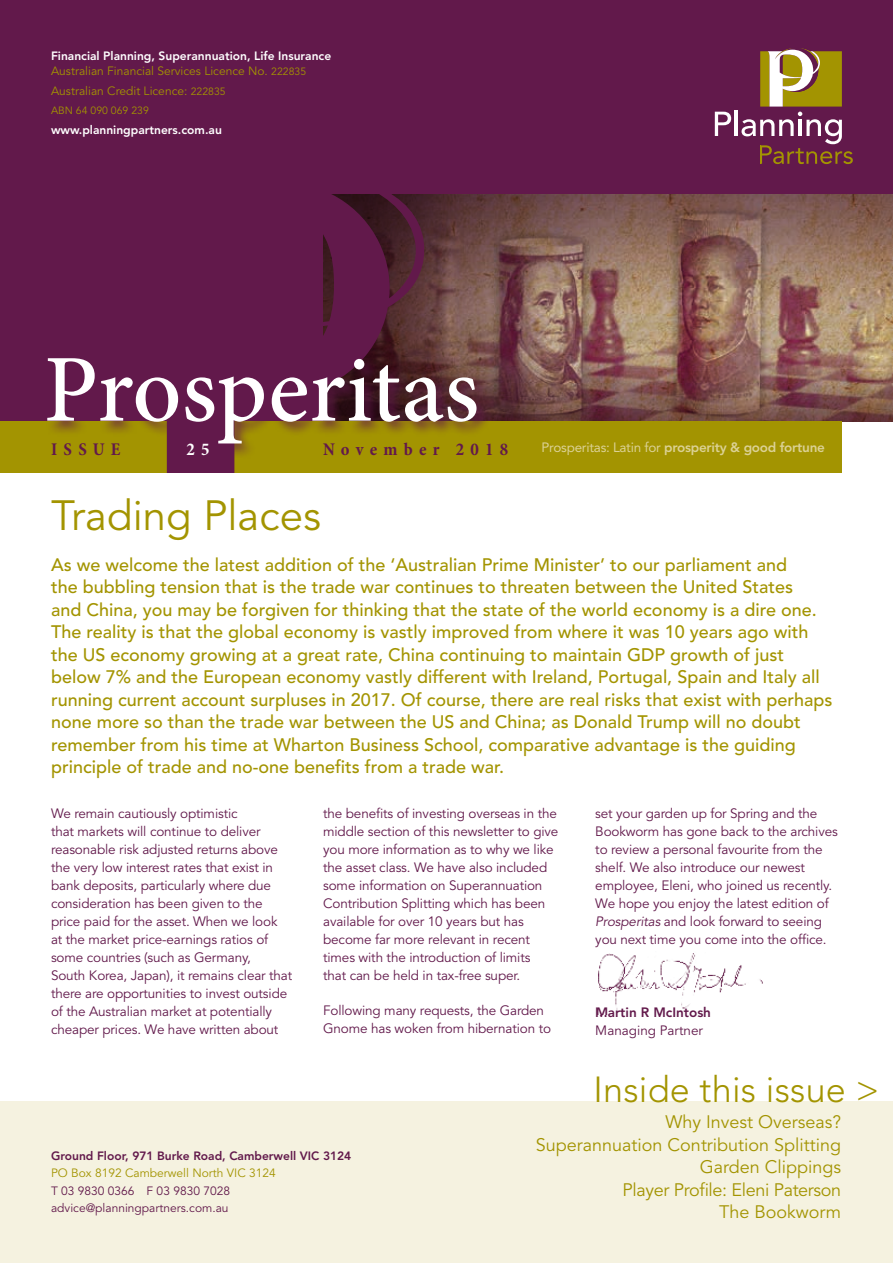
<style>
.page{position:relative;width:893px;height:1263px;background:#fff}
.page>*{position:absolute;margin:0;border:0;box-sizing:border-box;transform-origin:0 0}
.t1{font:500 96px "Minion Pro";color:#fff}
.t2{font:42px "Avenir";color:#a39401}
.t3{font:300 36px "Avenir";letter-spacing:.005em;color:#a39401}
.t4{font:500 18px/22.5px "Avenir";color:#a39401}
.t5{font:18px/22.5px "Avenir";color:#a39401;text-align:right}
.t6{font:700 condensed 18px "Minion Pro";letter-spacing:.35em;color:#62194b}
.t7{font:700 condensed 18px "Minion Pro";color:#fff}
.t8{font:13.5px/18px "Avenir";letter-spacing:-.01em;color:#62194b}
.t9{font:800 13.5px "Avenir";letter-spacing:-.02em;color:#dbd194}
.t10{font:800 13.5px "Avenir";color:#62194b}
.t11{font:800 12px/15.3px "Avenir";color:#fff}
.t12{font:12px "Avenir";color:#a39401}
.t13{font:12px/17.4px "Avenir";color:#62194b}
.t14{font:800 12px "Avenir";color:#62194b}
.t15{font:10.5px "Avenir";color:#a39401}
.s1{font-weight:400;color:#a39401}
.s2{font-weight:400;font-size:10.5px;color:#a39401}
.s3{font-size:10.5px}
.s4{font-weight:400}
.s5{font-style:italic}
</style>
<div class="page">
<div style="left:0;top:0;width:893px;height:421px;background:#62194b"></div>
<svg style="left:760px;top:195px;width:133px;height:226px;background:#936e5f"></svg>
<svg style="left:519px;top:195px;width:241px;height:226px;background:#896258"></svg>
<svg style="left:424px;top:195px;width:95px;height:226px;background:#684342"></svg>
<div style="left:0;top:421px;width:842px;height:51px;background:#a39401"></div>
<div style="left:0;top:1101px;width:893px;height:162px;background:#f5f2e0"></div>
<svg style="left:715px;top:112px;width:16px;height:24px"></svg>
<hr style="left:734px;top:110px;width:3px;height:26px;background:#fff">
<svg style="left:741px;top:48px;width:112px;height:116px"></svg>
<svg style="left:166px;top:194px;width:258px;height:278px"></svg>
<img style="left:598px;top:953px;width:165px;height:60px">
<div style="left:45px;top:355px;width:446px;height:103px;background:#62194b;opacity:.75"></div>
<p class="t11" style="left:51px;top:48px;width:282px">Financial Planning, Superannuation, Life Insurance<br><span class="s1">Australian Financial Services Licence No.</span> <span class="s2">222835</span></p>
<p class="t12" style="left:51px;top:84px;width:176px">Australian Credit Licence: <span class="s3">222835</span></p>
<p class="t15" style="left:51px;top:105px;width:99px">ABN 64 090 069 239</p>
<p class="t11" style="left:51px;top:122px;width:172px">www.planningpartners.com.au</p>
<h1 class="t1" style="left:44px;top:325px;width:437px">Prosperitas</h1>
<h3 class="t6" style="left:51px;top:437px;width:71px">ISSUE</h3>
<h3 class="t7" style="left:186px;top:437px;width:25px">2 5</h3>
<h3 class="t6" style="left:323px;top:437px;width:187px">November 2018</h3>
<p class="t9" style="left:542px;top:440px;width:285px"><span class="s4">Prosperitas: Latin for</span> prosperity &amp; good fortune</p>
<h2 class="t2" style="left:51px;top:491px;width:271px">Trading Places</h2>
<p class="t4" style="left:51px;top:554px;width:783px">As we welcome the latest addition of the ‘Australian Prime Minister’ to our parliament and<br>the bubbling tension that is the trade war continues to threaten between the United States<br>and China, you may be forgiven for thinking that the state of the world economy is a dire one.<br>The reality is that the global economy is vastly improved from where it was 10 years ago with the US economy growing at a great rate, China continuing to maintain GDP growth of just below 7% and the European economy vastly different with Ireland, Portugal, Spain and Italy all running current account surpluses in 2017. Of course, there are real risks that exist with perhaps none more so than the trade war between the US and China; as Donald Trump will no doubt remember from his time at Wharton Business School, comparative advantage is the guiding principle of trade and no-one benefits from a trade war.</p>
<p class="t8" style="left:595px;top:805px;width:244px">set your garden up for Spring and the Bookworm has gone back to the archives to review a personal favourite from the shelf. We also introduce our newest employee, Eleni, who joined us recently.<br>We hope you enjoy the latest edition of <span class="s5">Prosperitas</span> and look forward to seeing you next time you come into the office.</p>
<p class="t8" style="left:51px;top:805px;width:243px">We remain cautiously optimistic<br>that markets will continue to deliver reasonable risk adjusted returns above the very low interest rates that exist in bank deposits, particularly where due consideration has been given to the price paid for the asset. When we look<br>at the market price-earnings ratios of some countries (such as Germany,<br>South Korea, Japan), it remains clear that there are opportunities to invest outside of the Australian market at potentially cheaper prices. We have written about</p>
<p class="t8" style="left:323px;top:805px;width:237px">the benefits of investing overseas in the middle section of this newsletter to give you more information as to why we like the asset class. We have also included some information on Superannuation Contribution Splitting which has been available for over 10 years but has become far more relevant in recent times with the introduction of limits<br>that can be held in tax-free super.</p>
<p class="t8" style="left:323px;top:1002px;width:229px">Following many requests, the Garden<br>Gnome has woken from hibernation to</p>
<p class="t10" style="left:595px;top:1005px;width:117px">Martin R McIntosh</p>
<p class="t8" style="left:595px;top:1022px;width:109px">Managing Partner</p>
<h3 class="t3" style="left:594px;top:1068px;width:287px">Inside this issue &gt;</h3>
<h3 class="t5" style="left:536px;top:1111px;width:307px">Why Invest Overseas?<br>Superannuation Contribution Splitting<br>Garden Clippings<br>Player Profile: Eleni Paterson<br>The Bookworm</h3>
<p class="t14" style="left:51px;top:1148px;width:302px">Ground Floor, 971 Burke Road, Camberwell VIC 3124</p>
<p class="t12" style="left:51px;top:1166px;width:226px">PO Box 8192 Camberwell North VIC 3124</p>
<p class="t13" style="left:51px;top:1182px;width:181px">T 03 9830 0366 F 03 9830 7028 advice@planningpartners.com.au</p>
</div>
